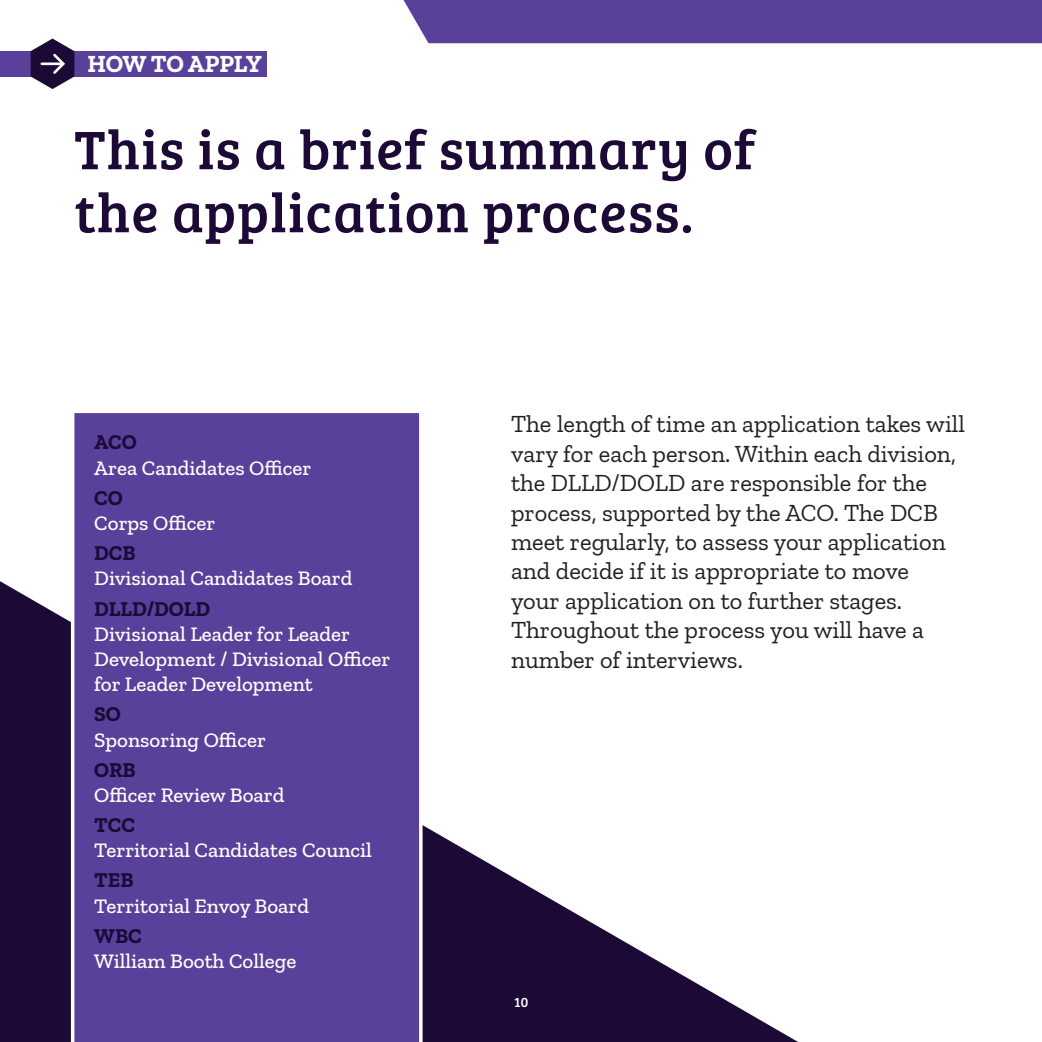
<style>
.page{position:relative;width:1042px;height:1042px;background:#fff}
.page>*{position:absolute;margin:0;border:0;box-sizing:border-box;transform-origin:0 0}
.Intros_-_v3{font:56px/63px "Bree Serif";letter-spacing:.02em;color:#1c0936}
.Text_-_Med_size{font:24.5px/29.4px "Zilla Slab";color:#231f20}
.Text_-_Body{font:700 24.5px "Zilla Slab";letter-spacing:-.005em;color:#fff}
.Text_-_Body-2{font:500 21px/25.2px "Zilla Slab";color:#fff}
.t1{font:14px "Bree Serif";color:#fff}
.s1{font-weight:700;color:#1c0936}
</style>
<div class="page">
<svg style="left:0;top:581px;width:798px;height:461px"></svg>
<div style="left:0;top:51px;width:266px;height:25px;background:#59409a"></div>
<svg style="left:31px;top:39px;width:43px;height:50px"></svg>
<div style="left:69px;top:413px;width:355px;height:629px;background:#59409a"></div>
<div style="left:403px;top:0;width:639px;height:43px;background:#59409a"></div>
<p class="Text_-_Body" style="left:87px;top:50px;width:176px">HOW TO APPLY</p>
<p class="Intros_-_v3" style="left:74px;top:115px;width:682px">This is a brief summary of the application process.</p>
<p class="Text_-_Body-2" style="left:94px;top:430px;width:219px"><span class="s1">ACO<br></span>Area Candidates Officer</p>
<p class="Text_-_Body-2" style="left:94px;top:485px;width:123px"><span class="s1">CO<br></span>Corps Officer</p>
<p class="Text_-_Body-2" style="left:94px;top:541px;width:260px"><span class="s1">DCB<br></span>Divisional Candidates Board</p>
<p class="Text_-_Body-2" style="left:94px;top:596px;width:298px"><span class="s1">DLLD/DOLD<br></span>Divisional Leader for Leader<br>Development / Divisional Officer for Leader Development</p>
<p class="Text_-_Body-2" style="left:94px;top:702px;width:173px"><span class="s1">SO<br></span>Sponsoring Officer</p>
<p class="Text_-_Body-2" style="left:94px;top:757px;width:192px"><span class="s1">ORB<br></span>Officer Review Board</p>
<p class="Text_-_Body-2" style="left:94px;top:812px;width:279px"><span class="s1">TCC<br></span>Territorial Candidates Council</p>
<p class="Text_-_Body-2" style="left:94px;top:868px;width:216px"><span class="s1">TEB<br></span>Territorial Envoy Board</p>
<p class="Text_-_Body-2" style="left:94px;top:923px;width:204px"><span class="s1">WBC<br></span>William Booth College</p>
<p class="Text_-_Med_size" style="left:511px;top:410px;width:455px">The length of time an application takes will vary for each person. Within each division, the DLLD/DOLD are responsible for the process, supported by the ACO. The DCB meet regularly, to assess your application and decide if it is appropriate to move<br>your application on to further stages.<br>Throughout the process you will have a number of interviews.</p>
<p class="t1" style="left:514px;top:992px;width:15px">10</p>
</div>
